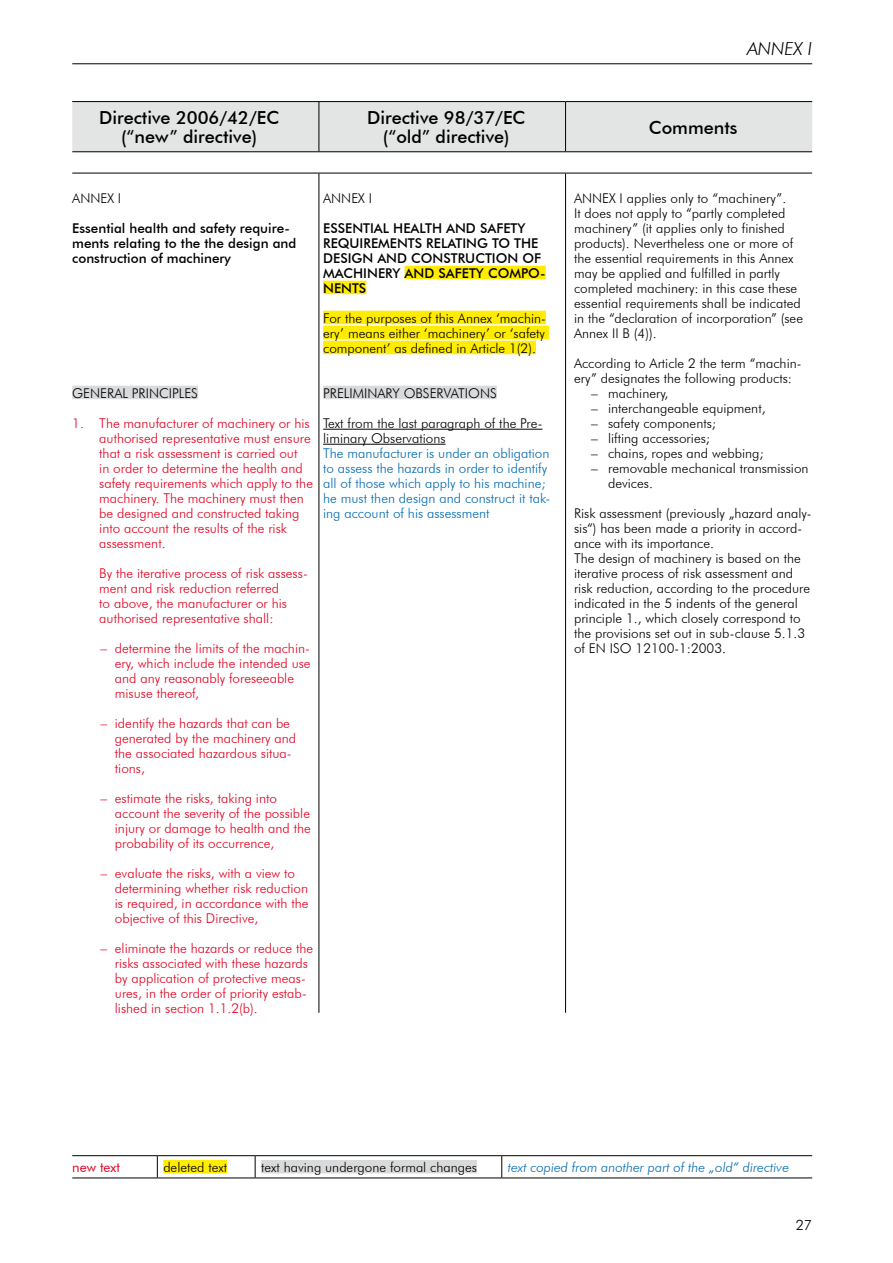
<style>
.page{position:relative;width:893px;height:1263px;background:#fff}
.page>*{position:absolute;margin:0;border:0;box-sizing:border-box;transform-origin:0 0}
.t1{font:500 18px/19.5px "Futura BT";color:#000;text-align:center}
.t2{font:italic 300 18px "Futura BT";color:#000}
.t3{font:300 14.25px "Futura BT";color:#000}
.t4{font:300 13.5px/15px "Futura BT";color:#000}
.t5{font:300 13.5px/15px "Futura BT";color:#e20020}
.t6{font:500 13.5px/15px "Futura BT";color:#000}
.t7{font:300 13.5px/15px "Futura BT";color:#006ab2}
.t8{font:italic 300 13.5px "Futura BT";color:#006ab2}
.t9{font:13.5px "Futura BT";color:#e20020}
</style>
<div class="page">
<hr style="left:72px;top:63px;width:740px;height:1px;background:#000">
<hr style="left:72px;top:1155px;width:85px;height:1px;background:#000">
<hr style="left:157px;top:1155px;width:98px;height:1px;background:#000">
<svg style="left:157px;top:1156px;width:1px;height:21px"></svg>
<hr style="left:255px;top:1155px;width:247px;height:1px;background:#000">
<svg style="left:255px;top:1156px;width:1px;height:21px"></svg>
<hr style="left:502px;top:1155px;width:310px;height:1px;background:#000">
<svg style="left:501px;top:1156px;width:1px;height:21px"></svg>
<hr style="left:72px;top:1177px;width:85px;height:1px;background:#000">
<hr style="left:157px;top:1177px;width:98px;height:1px;background:#000">
<hr style="left:255px;top:1177px;width:247px;height:1px;background:#000">
<hr style="left:502px;top:1177px;width:310px;height:1px;background:#000">
<div style="left:163px;top:1160px;width:64px;height:13px;background:#ffec00"></div>
<div style="left:261px;top:1160px;width:216px;height:13px;background:#d9dadb"></div>
<div style="left:72px;top:102px;width:740px;height:49px;background:#e3e4e4"></div>
<hr style="left:565px;top:102px;width:1px;height:49px;background:#000">
<hr style="left:72px;top:101px;width:247px;height:1px;background:#000">
<hr style="left:319px;top:101px;width:247px;height:1px;background:#000">
<hr style="left:566px;top:101px;width:246px;height:1px;background:#000">
<hr style="left:72px;top:151px;width:247px;height:1px;background:#000">
<hr style="left:319px;top:151px;width:247px;height:1px;background:#000">
<hr style="left:566px;top:151px;width:246px;height:1px;background:#000">
<hr style="left:319px;top:102px;width:1px;height:49px;background:#000">
<hr style="left:72px;top:173px;width:247px;height:1px;background:#000">
<hr style="left:319px;top:173px;width:247px;height:1px;background:#000">
<hr style="left:319px;top:173px;width:1px;height:840px;background:#000">
<hr style="left:566px;top:173px;width:246px;height:1px;background:#000">
<hr style="left:565px;top:173px;width:1px;height:840px;background:#000">
<div style="left:72px;top:386px;width:126px;height:13px;background:#d9dadb"></div>
<div style="left:405px;top:266px;width:141px;height:13px;background:#ffec00"></div>
<div style="left:323px;top:281px;width:43px;height:13px;background:#ffec00"></div>
<div style="left:323px;top:311px;width:223px;height:13px;background:#ffec00"></div>
<div style="left:323px;top:326px;width:226px;height:13px;background:#ffec00"></div>
<div style="left:323px;top:341px;width:213px;height:13px;background:#ffec00"></div>
<div style="left:323px;top:386px;width:174px;height:13px;background:#d9dadb"></div>
<hr style="left:323px;top:429px;width:219px;height:1px;background:#000">
<hr style="left:323px;top:444px;width:123px;height:1px;background:#000">
<h1 class="t2" style="left:747px;top:38px;width:66px">ANNEX I</h1>
<h1 class="t1" style="left:99px;top:107px;width:182px">Directive 2006/42/EC (“new” directive)</h1>
<h1 class="t1" style="left:367px;top:107px;width:160px">Directive 98/37/EC (“old” directive)</h1>
<h1 class="t1" style="left:649px;top:117px;width:90px">Comments</h1>
<p class="t4" style="left:72px;top:190px;width:50px">ANNEX I</p>
<p class="t6" style="left:72px;top:220px;width:226px">Essential health and safety require&shy;ments relating to the the design and construction of machinery</p>
<p class="t4" style="left:72px;top:385px;width:127px">GENERAL PRINCIPLES</p>
<p class="t5" style="left:99px;top:415px;width:215px;text-indent:-27px">1. The manufacturer of machinery or his authorised representative must ensure that a risk assessment is carried out<br>in order to determine the health and safety requirements which apply to the machinery. The machinery must then be designed and constructed taking into account the results of the risk assessment.</p>
<p class="t5" style="left:99px;top:565px;width:210px">By the iterative process of risk assess&shy;ment and risk reduction referred<br>to above, the manufacturer or his authorised representative shall:</p>
<p class="t5" style="left:115px;top:640px;width:197px;text-indent:-15px">– determine the limits of the machin&shy;ery, which include the intended use and any reasonably foreseeable misuse thereof,</p>
<p class="t5" style="left:115px;top:715px;width:183px;text-indent:-15px">– identify the hazards that can be generated by the machinery and the associated hazardous situa&shy;tions,</p>
<p class="t5" style="left:115px;top:790px;width:197px;text-indent:-15px">– estimate the risks, taking into account the severity of the possible injury or damage to health and the probability of its occurrence,</p>
<p class="t5" style="left:115px;top:865px;width:195px;text-indent:-15px">– evaluate the risks, with a view to determining whether risk reduction is required, in accordance with the objective of this Directive,</p>
<p class="t5" style="left:115px;top:940px;width:200px;text-indent:-15px">– eliminate the hazards or reduce the risks associated with these hazards by application of protective meas&shy;ures, in the order of priority estab&shy;lished in section 1.1.2</p>
<p class="t5" style="left:239px;top:1000px;width:18px">(b).</p>
<p class="t4" style="left:323px;top:190px;width:50px">ANNEX I</p>
<p class="t6" style="left:323px;top:220px;width:224px">ESSENTIAL HEALTH AND SAFETY<br>REQUIREMENTS RELATING TO THE<br>DESIGN AND CONSTRUCTION OF<br>MACHINERY AND SAFETY COMPO-<br>NENTS</p>
<p class="t4" style="left:323px;top:310px;width:224px;text-align:justify">For the purposes of this Annex ‘machin&shy;ery’ means either ‘machinery’ or ‘safety component’ as defined in Article 1 (2).</p>
<p class="t4" style="left:323px;top:385px;width:175px">PRELIMINARY OBSERVATIONS</p>
<p class="t4" style="left:323px;top:415px;width:221px">Text from the last paragraph of the Pre&shy;liminary Observations</p>
<p class="t7" style="left:323px;top:445px;width:229px">The manufacturer is under an obligation to assess the hazards in order to identify all of those which apply to his machine; he must then design and construct it tak&shy;ing account of his assessment</p>
<p class="t4" style="left:574px;top:190px;width:230px">ANNEX I applies only to “machinery”.<br>It does not apply to “partly completed machinery” (it applies only to finished products). Nevertheless one or more of the essential requirements in this Annex may be applied and fulfilled in partly completed machinery: in this case these essential requirements shall be indicated in the “declaration of incorporation” (see Annex II B (4)).</p>
<p class="t4" style="left:574px;top:355px;width:229px">According to Article 2 the term “machin&shy;ery” designates the following products:</p>
<p class="t4" style="left:591px;top:385px;width:79px">– machinery,</p>
<p class="t4" style="left:591px;top:400px;width:176px">– interchangeable equipment,</p>
<p class="t4" style="left:591px;top:415px;width:126px">– safety components;</p>
<p class="t4" style="left:591px;top:430px;width:120px">– lifting accessories;</p>
<p class="t4" style="left:591px;top:445px;width:174px">– chains, ropes and webbing;</p>
<p class="t4" style="left:608px;top:460px;width:202px;text-indent:-17px">– removable mechanical transmission devices.</p>
<p class="t4" style="left:574px;top:505px;width:239px">Risk assessment (previously „hazard analy&shy;sis“) has been made a priority in accord&shy;ance with its importance.<br>The design of machinery is based on the iterative process of risk assessment and risk reduction, according to the procedure indicated in the 5 indents of the general principle 1. , which closely correspond to the provisions set out in sub-clause 5.1.3 of EN ISO 121</p>
<p class="t4" style="left:659px;top:640px;width:66px">00-1 :2003.</p>
<p class="t9" style="left:72px;top:1159px;width:49px">new text</p>
<p class="t4" style="left:163px;top:1159px;width:65px">deleted text</p>
<p class="t4" style="left:261px;top:1159px;width:217px">text having undergone formal changes</p>
<p class="t8" style="left:508px;top:1159px;width:283px">text copied from another part of the „old“ directive</p>
<p class="t3" style="left:796px;top:1216px;width:18px">27</p>
</div>
